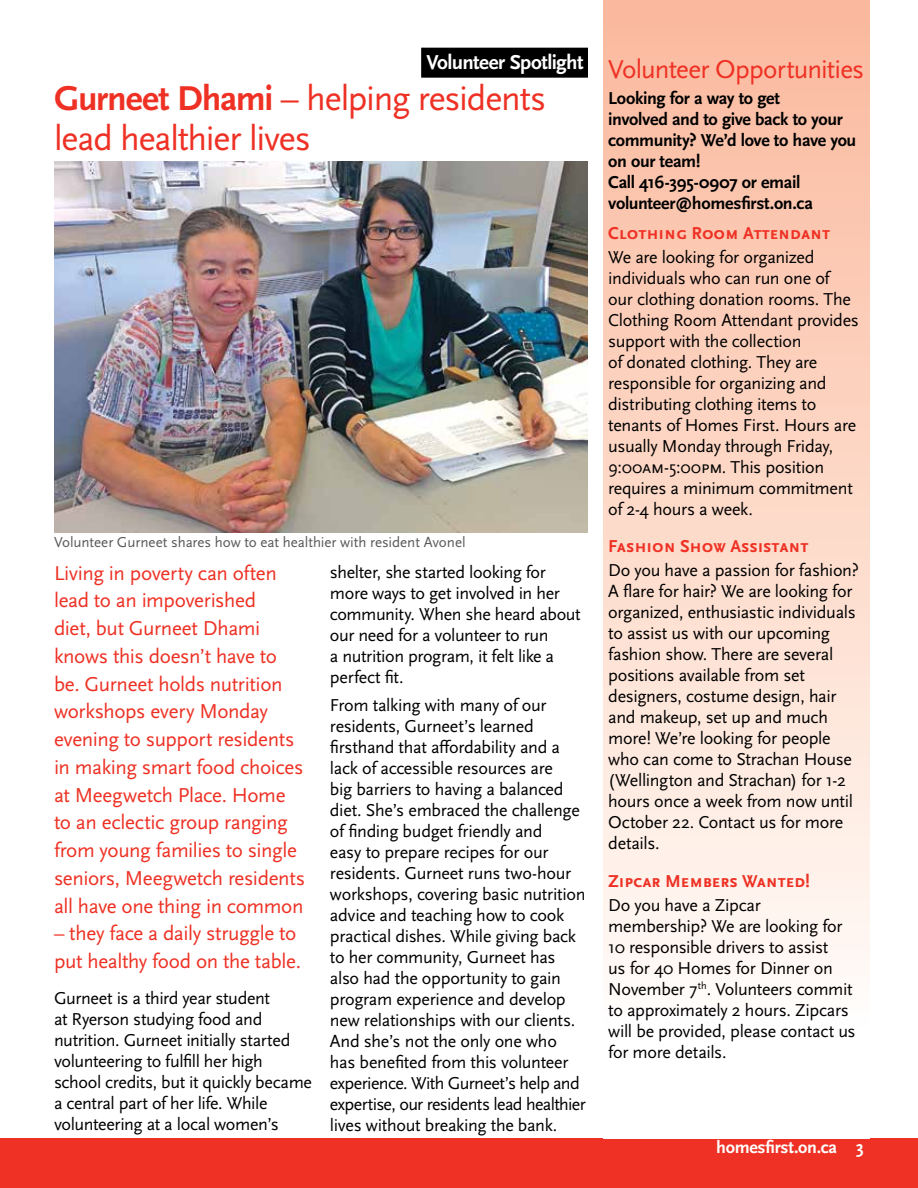
<style>
.page{position:relative;width:918px;height:1188px;background:#fff}
.page>*{position:absolute;margin:0;border:0;box-sizing:border-box;transform-origin:0 0}
.t1{font:36px/40.5px "Scala Sans OT";letter-spacing:-.035em;color:#ee3124}
.t2{font:27px "Scala Sans OT";letter-spacing:-.03em;color:#ee3124}
.t3{font:21px/27.8px "Scala Sans OT";letter-spacing:-.02em;color:#ee3124}
.t4{font:700 21px "Scala Sans OT";letter-spacing:-.03em;color:#fff}
.t5{font:18px/21px "Scala Sans OT";letter-spacing:-.02em;color:#000}
.t6{font:700 18px/21px "Scala Sans OT";letter-spacing:-.025em;color:#000}
.t7{font:700 18px "Scala Sans OT";letter-spacing:-.005em;color:#ee3124}
.t8{font:700 18px "Scala Sans OT";color:#fff}
.t9{font:15px "Scala Sans OT";letter-spacing:-.005em;color:#58595b}
.s1{font-weight:700}
</style>
<div class="page">
<div style="left:0;top:1138px;width:918px;height:50px;background:#ee3124"></div>
<div style="left:603px;top:0;width:267px;height:1138px;background:linear-gradient(to bottom,#fbb89c,#fff)"></div>
<div style="left:421px;top:48px;width:167px;height:30px;background:#000"></div>
<img style="left:54px;top:161px;width:534px;height:372px">
<p class="t4" style="left:426px;top:51px;width:159px">Volunteer Spotlight</p>
<h1 class="t1" style="left:54px;top:79px;width:494px"><span class="s1">Gurneet Dhami</span> – helping residents lead healthier lives</h1>
<p class="t9" style="left:54px;top:534px;width:413px">Volunteer Gurneet shares how to eat healthier with resident Avonel</p>
<p class="t3" style="left:54px;top:559px;width:253px">Living in poverty can often lead to an impoverished<br>diet, but Gurneet Dhami knows this doesn’t have to be. Gurneet holds nutrition workshops every Monday evening to support residents in making smart food choices at Meegwetch Place. Home to an eclectic group ranging from young families to single seniors, Meegwetch residents all have one thing in common</p>
<p class="t3" style="left:54px;top:920px;width:249px">– they face a daily struggle to put healthy food on the table.</p>
<p class="t5" style="left:54px;top:988px;width:260px">Gurneet is a third year student<br>at Ryerson studying food and nutrition. Gurneet initially started volunteering to fulfill her high school credits, but it quickly became a central part of her life. While volunteering at a local women’s</p>
<p class="t5" style="left:330px;top:562px;width:252px">shelter, she started looking for more ways to get involved in her community. When she heard about our need for a volunteer to run<br>a nutrition program, it felt like a perfect fit.</p>
<p class="t5" style="left:330px;top:695px;width:257px">From talking with many of our residents, Gurneet’s learned firsthand that affordability and a lack of accessible resources are<br>big barriers to having a balanced diet. She’s embraced the challenge of finding budget friendly and<br>easy to prepare recipes for our residents. Gurneet runs two-hour workshops, covering basic nutrition advice and teaching how to cook practical dishes. While giving back to her community, Gurneet has also had the opportunity to gain program experience and develop new relationships with our clients.<br>And she’s not the only one who has benefited from this volunteer experience. With Gurneet’s help and expertise, our residents lead healthier lives without breaking the bank.</p>
<h2 class="t2" style="left:608px;top:55px;width:258px">Volunteer Opportunities</h2>
<p class="t6" style="left:608px;top:88px;width:250px">Looking for a way to get<br>involved and to give back to your community? We’d love to have you on our team!<br>Call 416-395-0907 or email volunteer@homesfirst.on.ca</p>
<p class="t7" style="left:608px;top:223px;width:224px">Clothing Room Attendant</p>
<p class="t5" style="left:608px;top:247px;width:252px">We are looking for organized individuals who can run one of<br>our clothing donation rooms. The<br>Clothing Room Attendant provides support with the collection<br>of donated clothing. They are responsible for organizing and distributing clothing items to tenants of Homes First. Hours are usually Monday through Friday,<br>9:00am-5:00pm. This position requires a minimum commitment of 2-4 hours a week.</p>
<p class="t7" style="left:608px;top:536px;width:202px">Fashion Show Assistant</p>
<p class="t5" style="left:608px;top:560px;width:252px">Do you have a passion for fashion?<br>A flare for hair? We are looking for organized, enthusiastic individuals to assist us with our upcoming fashion show. There are several positions available from set designers, costume design, hair and makeup, set up and much more! We’re looking for people who can come to Strachan House (Wellington and Strachan) for 1-2 hours once a week from now until<br>October 22. Contact us for more details.</p>
<p class="t7" style="left:608px;top:871px;width:203px">Zipcar Members Wanted!</p>
<p class="t5" style="left:608px;top:895px;width:249px">Do you have a Zipcar membership? We are looking for<br>10 responsible drivers to assist<br>us for 40 Homes for Dinner on<br>November 7<sup>th</sup>. Volunteers commit to approximately 2 hours. Zipcars will be provided, please contact us for more details.</p>
<p class="t8" style="left:716px;top:1137px;width:149px">homesfirst.on.ca 3</p>
</div>
